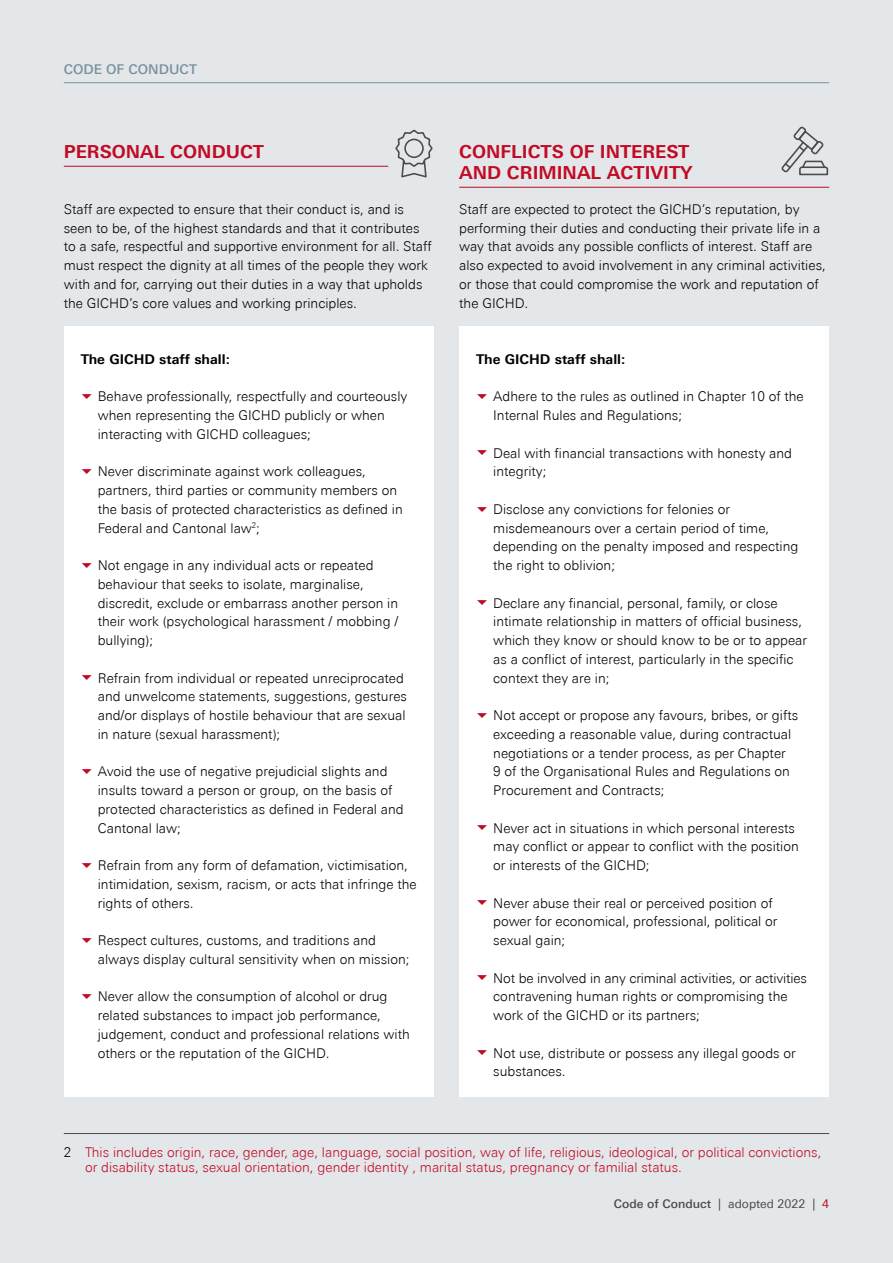
<style>
.page{position:relative;width:893px;height:1263px;background:#e4e7ea}
.page>*{position:absolute;margin:0;border:0;box-sizing:border-box;transform-origin:0 0}
.t1{font:700 18px/21px "Univers Next Pro";color:#c10b25}
.t2{font:300 13.5px/18.8px "Univers Next Pro";color:#000}
.t3{font:300 13.5px/15px "Univers Next Pro";color:#c10b25}
.t4{font:700 13.5px "Univers Next Pro";color:#000}
.t5{font:500 13.5px "Univers Next Pro";color:#78919b}
.t6{font:500 12px "Univers Next Pro";color:#4a4a49}
.s1{color:#000}
.s2{font-weight:400}
.s3{font-weight:400;color:#c10b25}
</style>
<div class="page">
<div style="left:64px;top:326px;width:370px;height:771px;background:#fff"></div>
<hr style="left:64px;top:1133px;width:765px;height:1px;background:#4a4a49">
<div style="left:459px;top:326px;width:370px;height:771px;background:#fff"></div>
<hr style="left:459px;top:187px;width:370px;height:1px;background:#c10b25">
<svg style="left:395px;top:129px;width:38px;height:49px"></svg>
<div style="left:404px;top:139px;width:20px;height:19px;border:2px solid #4a4a49;border-radius:50%"></div>
<svg style="left:781px;top:126px;width:48px;height:50px"></svg>
<hr style="left:64px;top:166px;width:324px;height:1px;background:#c10b25">
<hr style="left:64px;top:82px;width:765px;height:1px;background:#78919b">
<p class="t5" style="left:64px;top:61px;width:135px">CODE OF CONDUCT</p>
<h1 class="t1" style="left:64px;top:141px;width:202px">PERSONAL CONDUCT</h1>
<p class="t2" style="left:64px;top:200px;width:369px">Staff are expected to ensure that their conduct is, and is seen to be, of the highest standards and that it contributes to a safe, respectful and supportive environment for all. Staff must respect the dignity at all times of the people they work with and for, carrying out their duties in a way that upholds the GICHD’s core values and working principles.</p>
<p class="t4" style="left:81px;top:351px;width:151px">The GICHD staff shall:</p>
<p class="t2" style="left:98px;top:387px;width:311px">Behave professionally, respectfully and courteously when representing the GICHD publicly or when interacting with GICHD colleagues;</p>
<p class="t2" style="left:98px;top:462px;width:307px">Never discriminate against work colleagues, partners, third parties or community members on the basis of protected characteristics as defined in Federal and Cantonal law<sup>2</sup>;</p>
<p class="t2" style="left:98px;top:556px;width:302px">Not engage in any individual acts or repeated behaviour that seeks to isolate, marginalise, discredit, exclude or embarrass another person in their work (psychological harassment / mobbing / bullying);</p>
<p class="t2" style="left:98px;top:668px;width:311px">Refrain from individual or repeated unreciprocated and unwelcome statements, suggestions, gestures and/or displays of hostile behaviour that are sexual in nature (sexual harassment);</p>
<p class="t2" style="left:98px;top:762px;width:307px">Avoid the use of negative prejudicial slights and insults toward a person or group, on the basis of protected characteristics as defined in Federal and Cantonal law;</p>
<p class="t2" style="left:98px;top:856px;width:320px">Refrain from any form of defamation, victimisation, intimidation, sexism, racism, or acts that infringe the rights of others.</p>
<p class="t2" style="left:98px;top:931px;width:313px">Respect cultures, customs, and traditions and always display cultural sensitivity when on mission;</p>
<p class="t2" style="left:98px;top:987px;width:314px">Never allow the consumption of alcohol or drug related substances to impact job performance, judgement, conduct and professional relations with others or the reputation of the GICHD.</p>
<h1 class="t1" style="left:459px;top:141px;width:235px">CONFLICTS OF INTEREST<br>AND CRIMINAL ACTIVITY</h1>
<p class="t2" style="left:459px;top:200px;width:368px">Staff are expected to protect the GICHD’s reputation, by performing their duties and conducting their private life in a way that avoids any possible conflicts of interest. Staff are also expected to avoid involvement in any criminal activities, or those that could compromise the work and reputation of the GICHD.</p>
<p class="t4" style="left:476px;top:351px;width:151px">The GICHD staff shall:</p>
<p class="t2" style="left:493px;top:387px;width:312px">Adhere to the rules as outlined in Chapter 10 of the<br>Internal Rules and Regulations;</p>
<p class="t2" style="left:493px;top:443px;width:300px">Deal with financial transactions with honesty and integrity;</p>
<p class="t2" style="left:493px;top:500px;width:307px">Disclose any convictions for felonies or misdemeanours over a certain period of time, depending on the penalty imposed and respecting the right to oblivion;</p>
<p class="t2" style="left:493px;top:593px;width:315px">Declare any financial, personal, family, or close intimate relationship in matters of official business, which they know or should know to be or to appear as a conflict of interest, particularly in the specific context they are in;</p>
<p class="t2" style="left:493px;top:706px;width:306px">Not accept or propose any favours, bribes, or gifts exceeding a reasonable value, during contractual negotiations or a tender process, as per Chapter<br>9 of the Organisational Rules and Regulations on Procurement and Contracts;</p>
<p class="t2" style="left:493px;top:818px;width:307px">Never act in situations in which personal interests may conflict or appear to conflict with the position or interests of the GICHD;</p>
<p class="t2" style="left:493px;top:893px;width:286px">Never abuse their real or perceived position of power for economical, professional, political or sexual gain;</p>
<p class="t2" style="left:493px;top:968px;width:315px">Not be involved in any criminal activities, or activities contravening human rights or compromising the work of the GICHD or its partners;</p>
<p class="t2" style="left:493px;top:1043px;width:304px">Not use, distribute or possess any illegal goods or substances.</p>
<p class="t3" style="left:85px;top:1144px;width:738px;text-indent:-21px"><span class="s1">2</span> This includes origin, race, gender, age, language, social position, way of life, religious, ideological, or political convictions, or disability status, sexual orientation, gender identity , marital status, pregnancy or familial status.</p>
<p class="t6" style="left:614px;top:1197px;width:217px">Code of Conduct <span class="s2">| adopted 2022 |</span> <span class="s3">4</span></p>
</div>
